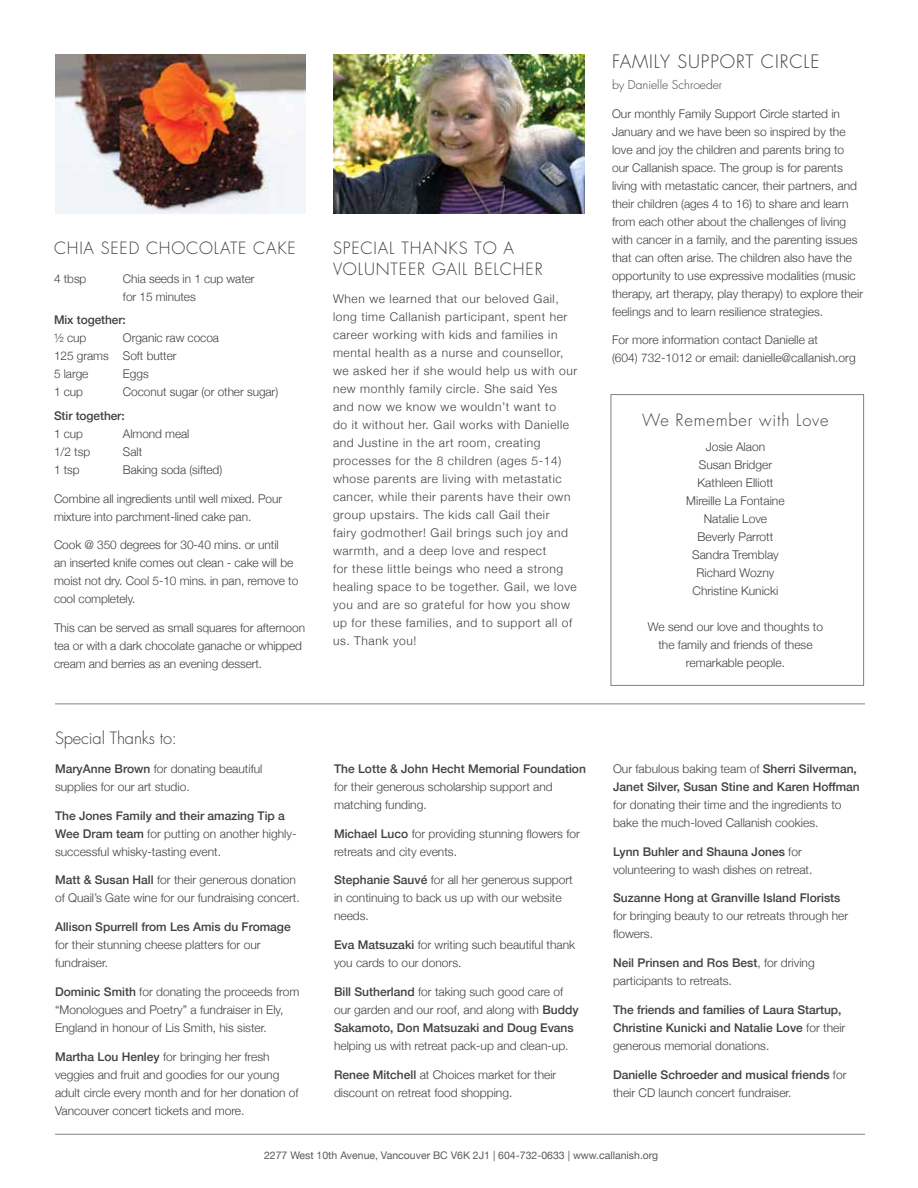
<style>
.page{position:relative;width:918px;height:1188px;background:#fff}
.page>*{position:absolute;margin:0;border:0;box-sizing:border-box;transform-origin:0 0}
.t1{font:300 18px "Futura";letter-spacing:.05em;color:#414042}
.t2{font:300 16.5px/21px "Futura";letter-spacing:.05em;color:#414042}
.t3{font:300 16.5px "Futura";letter-spacing:-.01em;color:#414042}
.t4{font:300 12px/18px "Helvetica Neue";color:#414042}
.t5{font:300 12px/18px "Helvetica Neue";letter-spacing:.05em;color:#414042}
.t6{font:500 12px/18px "Helvetica Neue";color:#414042}
.t7{font:300 12px "Futura";color:#414042}
.t8{font:10.5px "Helvetica Neue";color:#58595b}
.s1{font-weight:500}
.s2{font-weight:300}
</style>
<div class="page">
<hr style="left:55px;top:703px;width:810px;height:1px;background:#000">
<hr style="left:55px;top:1134px;width:810px;height:1px;background:#000">
<img style="left:333px;top:54px;width:252px;height:160px">
<img style="left:55px;top:54px;width:251px;height:160px">
<h2 class="t2" style="left:54px;top:238px;width:243px">CHIA SEED CHOCOLATE CAKE</h2>
<p class="t4" style="left:54px;top:269px;width:34px">4 tbsp</p>
<p class="t4" style="left:123px;top:269px;width:133px">Chia seeds in 1 cup water for 15 minutes</p>
<p class="t6" style="left:54px;top:310px;width:73px">Mix together:</p>
<p class="t4" style="left:54px;top:328px;width:34px">½ cup</p>
<p class="t4" style="left:54px;top:328px;width:167px;text-indent:69px">Organic raw cocoa<br>125 grams Soft butter<br>5 large</p>
<p class="t4" style="left:123px;top:364px;width:27px">Eggs</p>
<p class="t4" style="left:54px;top:382px;width:31px">1 cup</p>
<p class="t4" style="left:123px;top:382px;width:157px">Coconut sugar (or other sugar)</p>
<p class="t6" style="left:54px;top:406px;width:72px">Stir together:</p>
<p class="t4" style="left:54px;top:424px;width:31px">1 cup</p>
<p class="t4" style="left:123px;top:424px;width:68px">Almond meal</p>
<p class="t4" style="left:54px;top:442px;width:38px">1/2 tsp</p>
<p class="t4" style="left:123px;top:442px;width:21px">Salt</p>
<p class="t4" style="left:54px;top:460px;width:27px">1 tsp</p>
<p class="t4" style="left:123px;top:460px;width:101px">Baking soda (sifted)</p>
<p class="t4" style="left:54px;top:488px;width:230px">Combine all ingredients until well mixed. Pour mixture into parchment-lined cake pan.</p>
<p class="t4" style="left:54px;top:535px;width:246px">Cook @ 350 degrees for 30-40 mins. or until<br>an inserted knife comes out clean - cake will be moist not dry. Cool 5-10 mins. in pan, remove to cool completely.</p>
<p class="t4" style="left:54px;top:618px;width:253px">This can be served as small squares for afternoon tea or with a dark chocolate ganache or whipped cream and berries as an evening dessert.</p>
<h2 class="t3" style="left:55px;top:727px;width:123px">Special Thanks to:</h2>
<p class="t4" style="left:55px;top:759px;width:209px"><span class="s1">MaryAnne Brown</span> for donating beautiful supplies for our art studio.</p>
<p class="t4" style="left:55px;top:805px;width:243px"><span class="s1">The Jones Family and their amazing Tip a<br>Wee Dram team</span> for putting on another highly&shy;successful whisky-tasting event.</p>
<p class="t4" style="left:55px;top:870px;width:246px"><span class="s1">Matt &amp; Susan Hall</span> for their generous donation of Quail’s Gate wine for our fundraising concert.</p>
<p class="t6" style="left:55px;top:917px;width:237px">Allison Spurrell from Les Amis du Fromage</p>
<p class="t4" style="left:55px;top:935px;width:207px">for their stunning cheese platters for our fundraiser.</p>
<p class="t4" style="left:55px;top:982px;width:246px"><span class="s1">Dominic Smith</span> for donating the proceeds from “Monologues and Poetry” a fundraiser in Ely,<br>England in honour of Lis Smith, his sister.</p>
<p class="t4" style="left:55px;top:1047px;width:245px"><span class="s1">Martha Lou Henley</span> for bringing her fresh veggies and fruit and goodies for our young adult circle every month and for her donation of Vancouver concert tickets and more.</p>
<h2 class="t2" style="left:333px;top:237px;width:211px">SPECIAL THANKS TO A<br>VOLUNTEER GAIL BELCHER</h2>
<p class="t5" style="left:333px;top:289px;width:246px">When we learned that our beloved Gail, long time Callanish participant, spent her career working with kids and families in mental health as a nurse and counsellor, we asked her if she would help us with our new monthly family circle. She said Yes and now we know we wouldn’t want to<br>do it without her. Gail works with Danielle and Justine in the art room, creating processes for the 8 children (ages 5-14) whose parents are living with metastatic cancer, while their parents have their own group upstairs. The kids call Gail their<br>fairy godmother! Gail brings such joy and warmth, and a deep love and respect<br>for these little beings who need a strong healing space to be together. Gail, we love you and are so grateful for how you show up for these families, and to support all of us. Thank you!</p>
<h1 class="t1" style="left:612px;top:50px;width:209px">FAMILY SUPPORT CIRCLE</h1>
<p class="t7" style="left:612px;top:77px;width:112px">by Danielle Schroeder</p>
<p class="t4" style="left:612px;top:103px;width:253px">Our monthly Family Support Circle started in January and we have been so inspired by the love and joy the children and parents bring to our Callanish space. The group is for parents living with metastatic cancer, their partners, and their children (ages 4 to 16) to share and learn from each other about the challenges of living with cancer in a family, and the parenting issues that can often arise. The children also have the opportunity to use expressive modalities (music therapy, art therapy, play therapy) to explore their feelings and to learn resilience strategies.</p>
<p class="t4" style="left:612px;top:330px;width:245px">For more information contact Danielle at<br>(604) 732-1012 or email: danielle@callanish.org</p>
<h2 class="t2" style="left:642px;top:409px;width:188px">We Remember with Love</h2>
<p class="t4" style="left:686px;top:436px;width:100px;text-align:center">Josie Alaon<br>Susan Bridger<br>Kathleen Elliott<br>Mireille La Fontaine<br>Natalie Love<br>Beverly Parrott<br>Sandra Tremblay<br>Richard Wozny<br>Christine Kunicki</p>
<p class="t4" style="left:648px;top:616px;width:177px;text-align:center">We send our love and thoughts to the family and friends of these remarkable people.</p>
<p class="t6" style="left:334px;top:759px;width:253px">The Lotte &amp; John Hecht Memorial Foundation</p>
<p class="t4" style="left:334px;top:777px;width:220px">for their generous scholarship support and matching funding.</p>
<p class="t4" style="left:334px;top:823px;width:247px"><span class="s1">Michael Luco</span> for providing stunning flowers for retreats and city events.</p>
<p class="t4" style="left:334px;top:870px;width:240px"><span class="s1">Stephanie Sauvé</span> for all her generous support in continuing to back us up with our website needs.</p>
<p class="t4" style="left:334px;top:935px;width:243px"><span class="s1">Eva Matsuzaki</span> for writing such beautiful thank you cards to our donors.</p>
<p class="t4" style="left:334px;top:982px;width:246px"><span class="s1">Bill Sutherland</span> for taking such good care of our garden and our roof, and along with <span class="s1">Buddy<br>Sakamoto, Don Matsuzaki and Doug Evans</span></p>
<p class="t4" style="left:334px;top:1036px;width:236px">helping us with retreat pack-up and clean-up.</p>
<p class="t4" style="left:334px;top:1065px;width:224px"><span class="s1">Renee Mitchell</span> at Choices market for their discount on retreat food shopping.</p>
<p class="t6" style="left:613px;top:759px;width:248px"><span class="s2">Our fabulous baking team of</span> Sherri Silverman,<br>Janet Silver, Susan Stine and Karen Hoffman</p>
<p class="t4" style="left:613px;top:795px;width:230px">for donating their time and the ingredients to bake the much-loved Callanish cookies.</p>
<p class="t4" style="left:613px;top:841px;width:201px"><span class="s1">Lynn Buhler and Shauna Jones</span> for volunteering to wash dishes on retreat.</p>
<p class="t6" style="left:613px;top:888px;width:229px">Suzanne Hong at Granville Island Florists</p>
<p class="t4" style="left:613px;top:906px;width:237px">for bringing beauty to our retreats through her flowers.</p>
<p class="t4" style="left:613px;top:953px;width:203px"><span class="s1">Neil Prinsen and Ros Best</span>, for driving participants to retreats.</p>
<p class="t6" style="left:613px;top:1000px;width:234px">The friends and families of Laura Startup,<br>Christine Kunicki and Natalie Love <span class="s2">for their generous memorial donations.</span></p>
<p class="t6" style="left:613px;top:1065px;width:235px">Danielle Schroeder and musical friends <span class="s2">for their CD launch concert fundraiser.</span></p>
<p class="t8" style="left:264px;top:1148px;width:396px">2277 West 10th Avenue, Vancouver BC V6K 2J1 | 604-732-0633 | www.callanish.org</p>
</div>
